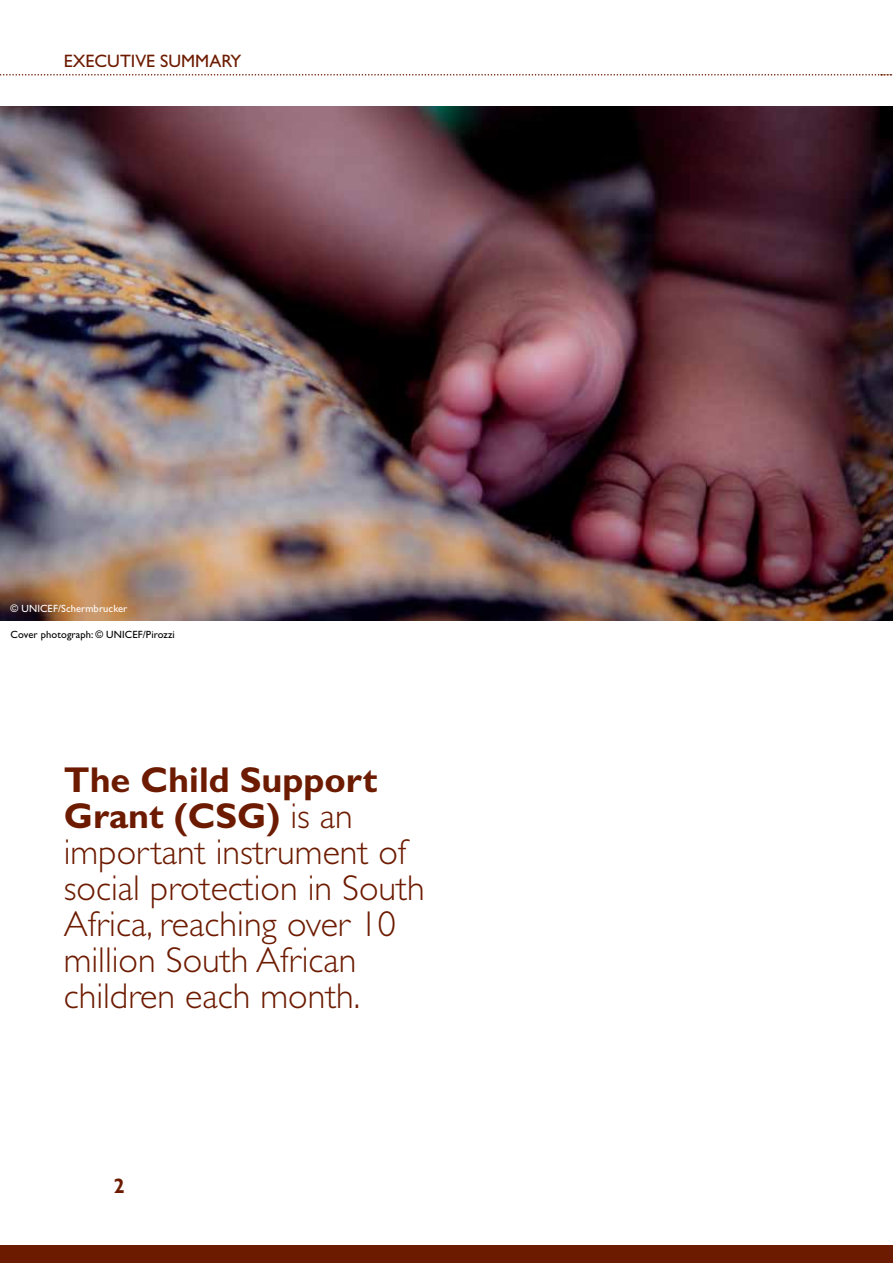
<style>
.page{position:relative;width:893px;height:1263px;background:#fff}
.page>*{position:absolute;margin:0;border:0;box-sizing:border-box;transform-origin:0 0}
.t1{font:300 36px/36px "Gill Sans";color:#6d1b00}
.t2{font:700 condensed 21px "Gill Sans";color:#6d1b00}
.t3{font:18px "Gill Sans";color:#6d1b00}
.t4{font:10.5px "Gill Sans";letter-spacing:.01em;color:#000}
.t5{font:10.5px "Gill Sans";letter-spacing:.01em;color:#fff}
.s1{font-weight:700}
</style>
<div class="page">
<div style="left:0;top:1246px;width:893px;height:17px;background:#6d1b00"></div>
<svg style="left:0;top:74px;width:893px;height:2px"></svg>
<img style="left:0;top:106px;width:893px;height:515px">
<p class="t3" style="left:64px;top:50px;width:179px">EXECUTIVE SUMMARY</p>
<p class="t5" style="left:11px;top:602px;width:118px">© UNICEF/Schermbrucker</p>
<p class="t4" style="left:11px;top:629px;width:166px">Cover photograph: © UNICEF/Pirozzi</p>
<p class="t1" style="left:64px;top:763px;width:362px"><span class="s1">The Child Support<br>Grant (CSG)</span> is an important instrument of social protection in South<br>Africa, reaching over 10 million South African children each month.</p>
<p class="t2" style="left:114px;top:1173px;width:12px">2</p>
</div>
